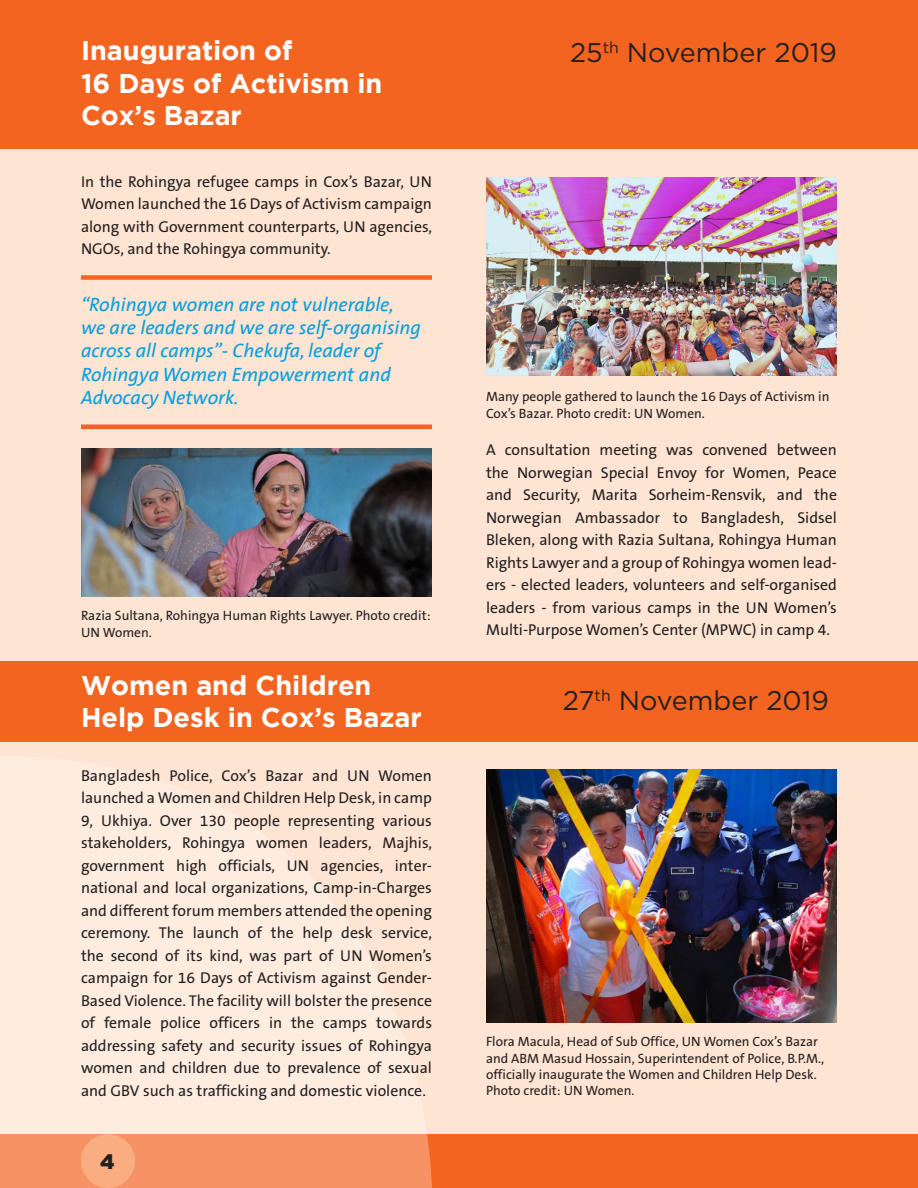
<style>
.page{position:relative;width:918px;height:1188px;background:#fff}
.page>*{position:absolute;margin:0;border:0;box-sizing:border-box;transform-origin:0 0}
.t1{font:700 27px "Gotham";color:#fff}
.t2{font:27px "Gotham";color:#231f20}
.t3{font:900 21px "Gotham";color:#231f20}
.t4{font:italic 19.5px/23.4px "The Sans";color:#069edb}
.Default{font:15.75px/22.5px "The Sans B5 Plain";color:#231f20;text-align:justify}
.t5{font:13.5px/16.2px "The Sans B5 Plain";color:#231f20}
</style>
<div class="page">
<div style="left:0;top:148px;width:918px;height:986px;background:#fee4d2"></div>
<div style="left:0;top:1134px;width:918px;height:54px;background:#f36421"></div>
<svg style="left:0;top:756px;width:432px;height:432px;fill:#feecdf"></svg>
<div style="left:0;top:0;width:918px;height:148px;background:#f36421"></div>
<div style="left:81px;top:275px;width:351px;height:5px;background:#f36421"></div>
<div style="left:81px;top:424px;width:351px;height:5px;background:#f36421"></div>
<img style="left:486px;top:178px;width:351px;height:198px">
<img style="left:487px;top:770px;width:350px;height:253px">
<img style="left:81px;top:448px;width:351px;height:149px">
<div style="left:0;top:662px;width:918px;height:80px;background:#f36421"></div>
<div style="left:81px;top:1134px;width:54px;height:54px;background:#f9ad80;border-radius:50%"></div>
<p class="t1" style="left:81px;top:35px;width:213px">Inauguration of</p>
<p class="t1" style="left:81px;top:67px;width:303px">16 Days of Activism in</p>
<p class="t1" style="left:81px;top:100px;width:162px">Cox’s Bazar</p>
<p class="Default" style="left:81px;top:171px;width:353px">In the Rohingya refugee camps in Cox’s Bazar, UN Women launched the 16 Days of Activism campaign along with Government counterparts, UN agencies, NGOs, and the Rohingya community.</p>
<p class="t4" style="left:81px;top:292px;width:341px">“Rohingya women are not vulnerable, we are leaders and we are self-organising across all camps”- Chekufa, leader of Rohingya Women Empowerment and Advocacy Network.</p>
<p class="t5" style="left:81px;top:608px;width:351px">Razia Sultana, Rohingya Human Rights Lawyer. Photo credit:<br>UN Women.</p>
<p class="t1" style="left:81px;top:670px;width:292px">Women and Children</p>
<p class="t1" style="left:81px;top:702px;width:342px">Help Desk in Cox’s Bazar</p>
<p class="Default" style="left:81px;top:765px;width:353px">Bangladesh Police, Cox’s Bazar and UN Women launched a Women and Children Help Desk, in camp 9, Ukhiya. Over 130 people representing various stakeholders, Rohingya women leaders, Majhis, government high officials, UN agencies, inter&shy;national and local organizations, Camp-in-Charges and different forum members attended the opening ceremony. The launch of the help desk service, the second of its kind, was part of UN Women’s campaign for 16 Days of Activism against Gender-Based Violence. The facility will bolster the presence of female police officers in the camps towards addressing safety and security issues of Rohingya women and children due to prevalence of sexual and GBV such as trafficking and domestic violence.</p>
<p class="t3" style="left:100px;top:1149px;width:16px">4</p>
<p class="t2" style="left:570px;top:35px;width:268px">25<sup>th</sup> November 2019</p>
<p class="t5" style="left:486px;top:389px;width:345px">Many people gathered to launch the 16 Days of Activism in<br>Cox’s Bazar. Photo credit: UN Women.</p>
<p class="Default" style="left:486px;top:440px;width:353px">A consultation meeting was convened between the Norwegian Special Envoy for Women, Peace and Security, Marita Sorheim-Rensvik, and the Norwegian Ambassador to Bangladesh, Sidsel Bleken, along with Razia Sultana, Rohingya Human Rights Lawyer and a group of Rohingya women lead&shy;ers - elected leaders, volunteers and self-organised leaders - from various camps in the UN Women’s Multi-Purpose Women’s Center (MPWC) in camp 4.</p>
<p class="t2" style="left:563px;top:683px;width:268px">27<sup>th</sup> November 2019</p>
<p class="t5" style="left:486px;top:1034px;width:340px">Flora Macula, Head of Sub Office, UN Women Cox’s Bazar and ABM Masud Hossain, Superintendent of Police, B.P.M., officially inaugurate the Women and Children Help Desk.<br>Photo credit: UN Women.</p>
</div>
